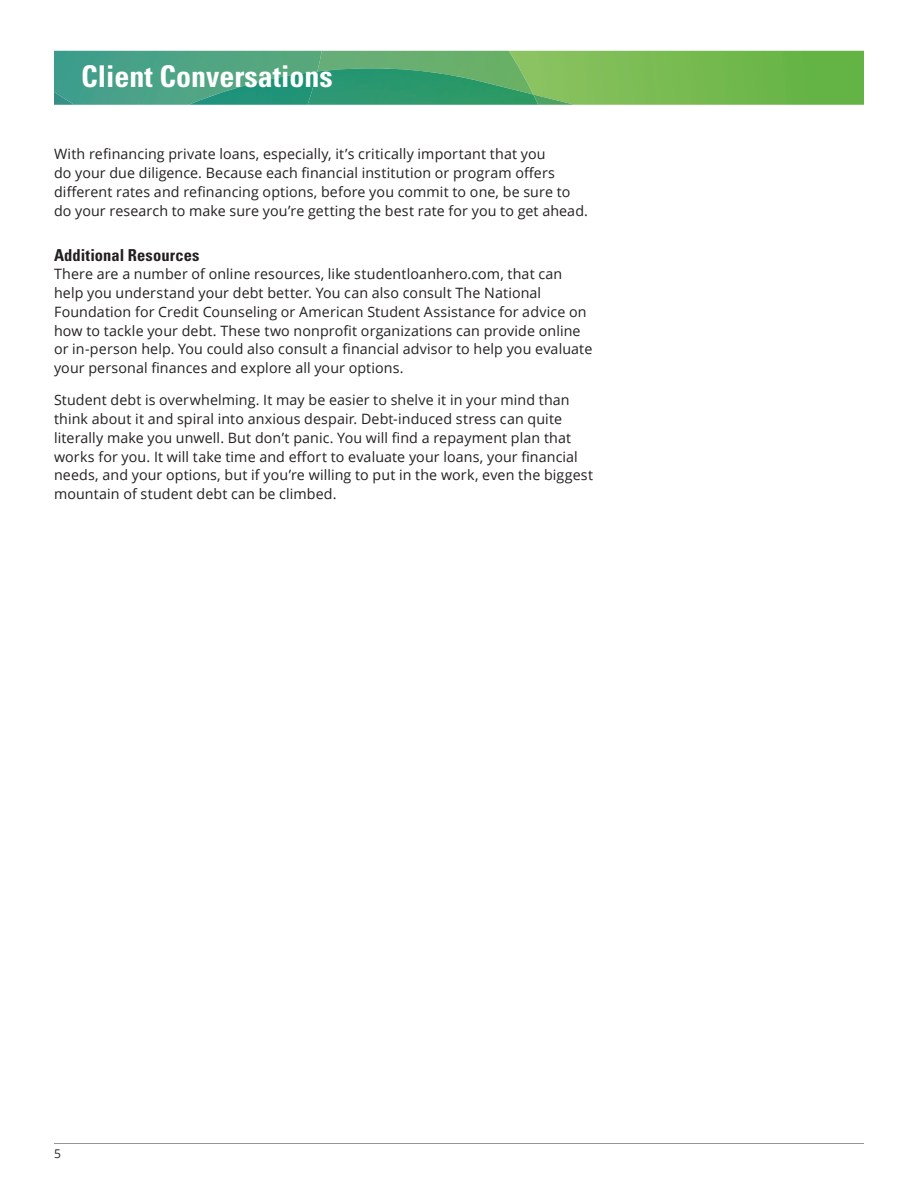
<style>
.page{position:relative;width:918px;height:1188px;background:#fff}
.page>*{position:absolute;margin:0;border:0;box-sizing:border-box;transform-origin:0 0}
.t1{font:700 condensed 30px "Univers";color:#fff}
.t2{font:700 condensed 16.5px "Univers";letter-spacing:.005em;color:#231f20}
.t3{font:14.25px/18.8px "Open Sans";letter-spacing:.01em;color:#231f20}
.t4{font:12px "Open Sans";color:#231f20}
</style>
<div class="page">
<img style="left:533px;top:51px;width:331px;height:54px">
<img style="left:322px;top:51px;width:211px;height:17px">
<img style="left:54px;top:51px;width:268px;height:54px">
<img style="left:54px;top:92px;width:20px;height:13px">
<img style="left:538px;top:95px;width:36px;height:10px">
<img style="left:308px;top:68px;width:230px;height:37px">
<img style="left:189px;top:71px;width:128px;height:34px">
<hr style="left:54px;top:1143px;width:810px;height:1px;background:#939598">
<h1 class="t1" style="left:81px;top:58px;width:253px">Client Conversations</h1>
<p class="t3" style="left:54px;top:144px;width:536px">With refinancing private loans, especially, it’s critically important that you<br>do your due diligence. Because each financial institution or program offers different rates and refinancing options, before you commit to one, be sure to do your research to make sure you’re getting the best rate for you to get ahead.</p>
<p class="t2" style="left:54px;top:245px;width:147px">Additional Resources</p>
<p class="t3" style="left:54px;top:264px;width:540px">There are a number of online resources, like studentloanhero.com, that can help you understand your debt better. You can also consult The National Foundation for Credit Counseling or American Student Assistance for advice on how to tackle your debt. These two nonprofit organizations can provide online or in-person help. You could also consult a financial advisor to help you evaluate your personal finances and explore all your options.</p>
<p class="t3" style="left:54px;top:391px;width:541px">Student debt is overwhelming. It may be easier to shelve it in your mind than think about it and spiral into anxious despair. Debt-induced stress can quite literally make you unwell. But don’t panic. You will find a repayment plan that works for you. It will take time and effort to evaluate your loans, your financial needs, and your options, but if you’re willing to put in the work, even the biggest mountain of student debt can be climbed.</p>
<p class="t4" style="left:54px;top:1145px;width:8px">5</p>
</div>
